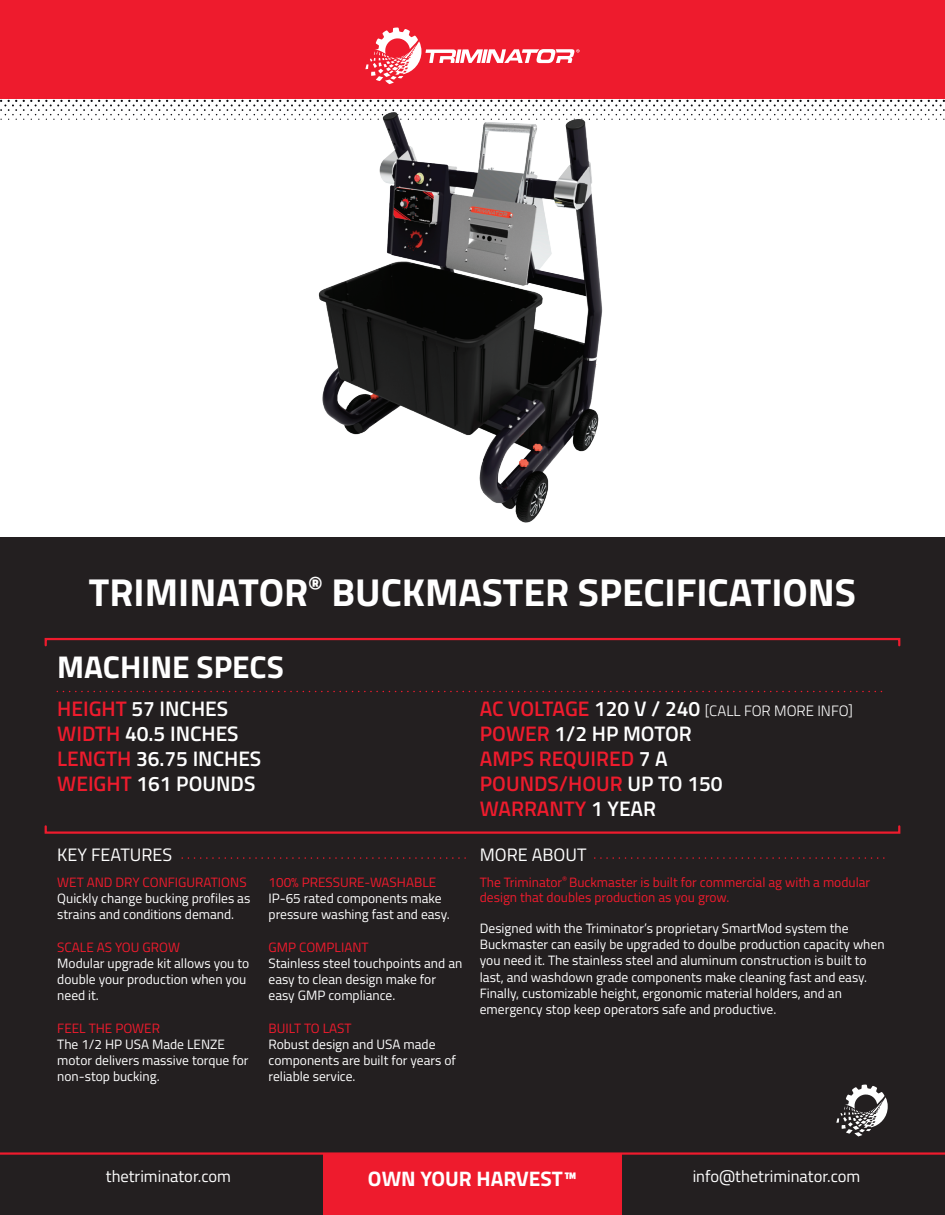
<style>
.page{position:relative;width:945px;height:1215px;background:#fff}
.page>*{position:absolute;margin:0;border:0;box-sizing:border-box;transform-origin:0 0}
.t1{font:700 39px "Titillium Web";color:#fff}
.t2{font:700 31.5px "Titillium Web";color:#fff}
.t3{font:600 21px/25.2px "Titillium Web";color:#fff}
.t4{font:600 21px/25.2px "Titillium Web";color:#ee1b2d}
.t5{font:700 21px "Titillium Web";color:#fff}
.t6{font:18px "Titillium Web";color:#fff}
.t7{font:16.5px "Titillium Web";color:#fff}
.t8{font:300 15px "Titillium Web";color:#fff}
.t9{font:13.5px/16.2px "Titillium Web";color:#fff}
.t10{font:13.5px/15px "Titillium Web";color:#ee1b2d}
.s1{color:#ee1b2d}
.s2{font-weight:600;font-size:21px;color:#ee1b2d}
.s3{font-weight:600;font-size:21px}
.s4{color:#fff}
</style>
<div class="page">
<div style="left:0;top:538px;width:945px;height:677px;background:#231f20"></div>
<div style="left:323px;top:1154px;width:299px;height:61px;background:#ee1b2d"></div>
<svg style="left:0;top:100px;width:945px;height:20px"></svg>
<div style="left:0;top:0;width:945px;height:98px;background:#ee1b2d"></div>
<img style="left:259px;top:110px;width:427px;height:428px">
<hr style="left:0;top:1152px;width:945px;height:3px;background:#ee1b2d">
<svg style="left:57px;top:691px;width:826px;height:1px"></svg>
<svg style="left:182px;top:857px;width:283px;height:2px"></svg>
<svg style="left:595px;top:857px;width:290px;height:2px"></svg>
<div style="left:45px;top:638px;width:855px;height:8px;border:2px solid #ee1b2d"></div>
<div style="left:45px;top:825px;width:855px;height:9px;border:2px solid #ee1b2d"></div>
<svg style="left:836px;top:1085px;width:52px;height:51px"></svg>
<svg style="left:365px;top:28px;width:215px;height:56px"></svg>
<h1 class="t1" style="left:89px;top:563px;width:769px">TRIMINATOR<sup>®</sup> BUCKMASTER SPECIFICATIONS</h1>
<h2 class="t2" style="left:57px;top:643px;width:228px">MACHINE SPECS</h2>
<h3 class="t3" style="left:57px;top:695px;width:206px"><span class="s1">HEIGHT</span> 57 INCHES<br><span class="s1">WIDTH</span> 40.5 INCHES<br><span class="s1">LENGTH</span> 36.75 INCHES<br><span class="s1">WEIGHT</span> 161 POUNDS</h3>
<p class="t8" style="left:480px;top:700px;width:375px"><span class="s2">AC VOLTAGE</span> <span class="s3">120 V / 240</span> [CALL FOR MORE INFO]</p>
<h3 class="t4" style="left:480px;top:720px;width:244px">POWER <span class="s4">1/2 HP MOTOR<br></span>AMPS REQUIRED <span class="s4">7 A<br></span>POUNDS/HOUR <span class="s4">UP TO 150<br></span>WARRANTY <span class="s4">1 YEAR</span></h3>
<h3 class="t6" style="left:57px;top:842px;width:116px">KEY FEATURES</h3>
<h3 class="t6" style="left:480px;top:842px;width:108px">MORE ABOUT</h3>
<p class="t10" style="left:57px;top:874px;width:191px">WET AND DRY CONFIGURATIONS</p>
<p class="t9" style="left:57px;top:890px;width:195px">Quickly change bucking profiles as strains and conditions demand.</p>
<p class="t10" style="left:57px;top:939px;width:124px">SCALE AS YOU GROW</p>
<p class="t9" style="left:57px;top:954px;width:194px">Modular upgrade kit allows you to double your production when you need it.</p>
<p class="t10" style="left:57px;top:1020px;width:104px">FEEL THE POWER</p>
<p class="t9" style="left:57px;top:1035px;width:193px">The 1/2 HP USA Made LENZE motor delivers massive torque for non-stop bucking.</p>
<p class="t10" style="left:269px;top:874px;width:169px">100% PRESSURE-WASHABLE</p>
<p class="t9" style="left:269px;top:890px;width:183px">IP-65 rated components make pressure washing fast and easy.</p>
<p class="t10" style="left:269px;top:939px;width:102px">GMP COMPLIANT</p>
<p class="t9" style="left:269px;top:954px;width:195px">Stainless steel touchpoints and an easy to clean design make for easy GMP compliance.</p>
<p class="t10" style="left:269px;top:1020px;width:85px">BUILT TO LAST</p>
<p class="t9" style="left:269px;top:1035px;width:189px">Robust design and USA made components are built for years of reliable service.</p>
<p class="t10" style="left:480px;top:874px;width:392px">The Triminator<sup>®</sup> Buckmaster is built for commercial ag with a modular design that doubles production as you grow.</p>
<p class="t9" style="left:480px;top:920px;width:406px">Designed with the Triminator’s proprietary SmartMod system the Buckmaster can easily be upgraded to doulbe production capacity when you need it. The stainless steel and aluminum construction is built to last, and washdown grade components make cleaning fast and easy.<br>Finally, customizable height, ergonomic material holders, and an emergency stop keep operators safe and productive.</p>
<p class="t7" style="left:106px;top:1164px;width:127px">thetriminator.com</p>
<h3 class="t5" style="left:368px;top:1163px;width:210px">OWN YOUR HARVEST™</h3>
<p class="t7" style="left:693px;top:1164px;width:169px">info@thetriminator.com</p>
</div>
